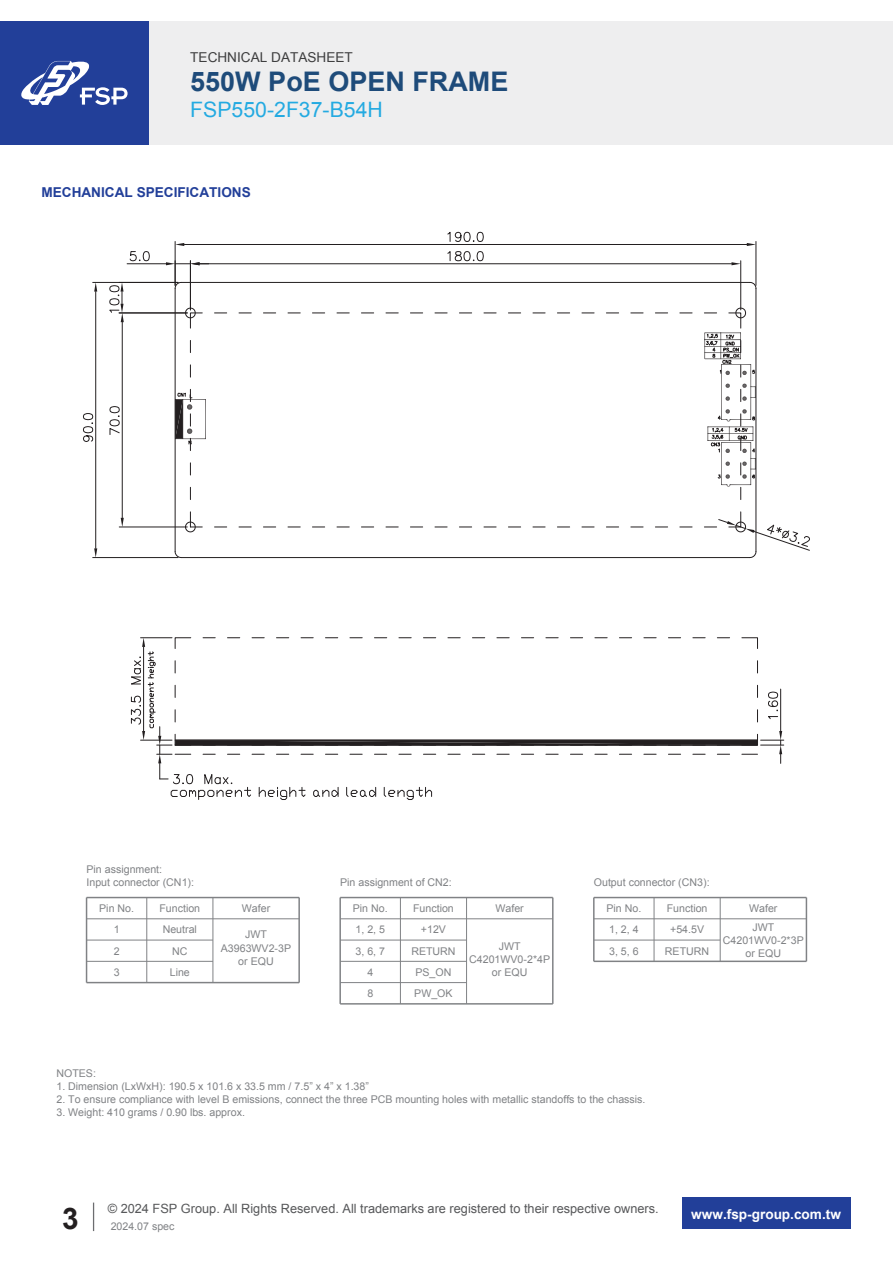
<style>
.page{position:relative;width:893px;height:1263px;background:#fff}
.page>*{position:absolute;margin:0;border:0;box-sizing:border-box;transform-origin:0 0}
.t1{font:700 29.7px "Arial";color:#231f20}
.t2{font:700 27px "Arial";color:#1e4b7a}
.t3{font:21.3px "Arial";color:#24aae1}
.t4{font:700 13.65px "Arial";color:#223f99}
.t5{font:700 13.65px "Arial";color:#fff}
.t6{font:13.65px "Arial";color:#3e3e3f}
.t7{font:12.75px "Arial";color:#57585a}
.t8{font:10.65px/21.3px "Arial";color:#808285;text-align:center}
</style>
<div class="page">
<svg style="left:93px;top:1202px;width:1px;height:29px"></svg>
<div style="left:682px;top:1197px;width:168px;height:32px;background:#223f99"></div>
<div style="left:0;top:21px;width:893px;height:124px;background:#eeeeef"></div>
<div style="left:0;top:21px;width:149px;height:124px;background:#223f99"></div>
<svg style="left:21px;top:61px;width:107px;height:44px"></svg>
<hr style="left:87px;top:961px;width:126px;height:1px;background:#808285">
<hr style="left:146px;top:897px;width:1px;height:85px;background:#808285">
<hr style="left:212px;top:897px;width:1px;height:85px;background:#808285">
<hr style="left:298px;top:897px;width:2px;height:85px;background:#808285">
<hr style="left:86px;top:897px;width:1px;height:85px;background:#808285">
<hr style="left:87px;top:940px;width:126px;height:1px;background:#808285">
<hr style="left:87px;top:918px;width:212px;height:1px;background:#808285">
<hr style="left:87px;top:897px;width:212px;height:1px;background:#808285">
<hr style="left:87px;top:982px;width:212px;height:1px;background:#808285">
<hr style="left:654px;top:897px;width:1px;height:64px;background:#808285">
<hr style="left:720px;top:897px;width:1px;height:64px;background:#808285">
<hr style="left:806px;top:897px;width:1px;height:64px;background:#808285">
<hr style="left:593px;top:897px;width:2px;height:64px;background:#808285">
<hr style="left:594px;top:940px;width:126px;height:1px;background:#808285">
<hr style="left:594px;top:918px;width:212px;height:1px;background:#808285">
<hr style="left:594px;top:897px;width:212px;height:1px;background:#808285">
<hr style="left:594px;top:960px;width:212px;height:2px;background:#808285">
<hr style="left:400px;top:897px;width:1px;height:107px;background:#808285">
<hr style="left:466px;top:897px;width:1px;height:107px;background:#808285">
<hr style="left:552px;top:897px;width:2px;height:107px;background:#808285">
<hr style="left:339px;top:897px;width:2px;height:107px;background:#808285">
<hr style="left:340px;top:940px;width:127px;height:1px;background:#808285">
<hr style="left:340px;top:961px;width:127px;height:1px;background:#808285">
<hr style="left:340px;top:982px;width:127px;height:1px;background:#808285">
<hr style="left:340px;top:918px;width:213px;height:1px;background:#808285">
<hr style="left:340px;top:897px;width:213px;height:1px;background:#808285">
<hr style="left:340px;top:1003px;width:213px;height:1px;background:#808285">
<hr style="left:175px;top:288px;width:1px;height:263px;background:#231f20">
<hr style="left:181px;top:557px;width:569px;height:1px;background:#231f20">
<hr style="left:756px;top:288px;width:1px;height:263px;background:#231f20">
<hr style="left:181px;top:282px;width:569px;height:1px;background:#231f20">
<svg style="left:174px;top:551px;width:7px;height:7px"></svg>
<svg style="left:750px;top:282px;width:7px;height:7px"></svg>
<svg style="left:190px;top:487px;width:1px;height:13px"></svg>
<svg style="left:190px;top:463px;width:1px;height:12px"></svg>
<svg style="left:190px;top:365px;width:1px;height:12px"></svg>
<svg style="left:190px;top:340px;width:1px;height:13px"></svg>
<svg style="left:215px;top:313px;width:12px;height:1px"></svg>
<svg style="left:239px;top:313px;width:12px;height:1px"></svg>
<svg style="left:263px;top:313px;width:13px;height:1px"></svg>
<svg style="left:288px;top:313px;width:12px;height:1px"></svg>
<svg style="left:312px;top:313px;width:13px;height:1px"></svg>
<svg style="left:337px;top:313px;width:12px;height:1px"></svg>
<svg style="left:361px;top:313px;width:13px;height:1px"></svg>
<svg style="left:386px;top:313px;width:12px;height:1px"></svg>
<svg style="left:410px;top:313px;width:13px;height:1px"></svg>
<svg style="left:435px;top:313px;width:12px;height:1px"></svg>
<svg style="left:459px;top:313px;width:13px;height:1px"></svg>
<svg style="left:484px;top:313px;width:12px;height:1px"></svg>
<svg style="left:508px;top:313px;width:13px;height:1px"></svg>
<svg style="left:533px;top:313px;width:12px;height:1px"></svg>
<svg style="left:557px;top:313px;width:13px;height:1px"></svg>
<svg style="left:582px;top:313px;width:12px;height:1px"></svg>
<svg style="left:606px;top:313px;width:13px;height:1px"></svg>
<svg style="left:631px;top:313px;width:12px;height:1px"></svg>
<svg style="left:655px;top:313px;width:13px;height:1px"></svg>
<svg style="left:680px;top:313px;width:12px;height:1px"></svg>
<svg style="left:680px;top:527px;width:12px;height:1px"></svg>
<svg style="left:655px;top:527px;width:13px;height:1px"></svg>
<svg style="left:631px;top:527px;width:12px;height:1px"></svg>
<svg style="left:606px;top:527px;width:13px;height:1px"></svg>
<svg style="left:582px;top:527px;width:12px;height:1px"></svg>
<svg style="left:557px;top:527px;width:13px;height:1px"></svg>
<svg style="left:533px;top:527px;width:12px;height:1px"></svg>
<svg style="left:508px;top:527px;width:13px;height:1px"></svg>
<svg style="left:484px;top:527px;width:12px;height:1px"></svg>
<svg style="left:459px;top:527px;width:13px;height:1px"></svg>
<svg style="left:435px;top:527px;width:12px;height:1px"></svg>
<svg style="left:410px;top:527px;width:13px;height:1px"></svg>
<svg style="left:386px;top:527px;width:12px;height:1px"></svg>
<svg style="left:361px;top:527px;width:13px;height:1px"></svg>
<svg style="left:337px;top:527px;width:12px;height:1px"></svg>
<svg style="left:312px;top:527px;width:13px;height:1px"></svg>
<svg style="left:288px;top:527px;width:12px;height:1px"></svg>
<svg style="left:263px;top:527px;width:13px;height:1px"></svg>
<svg style="left:239px;top:527px;width:12px;height:1px"></svg>
<svg style="left:215px;top:527px;width:12px;height:1px"></svg>
<hr style="left:756px;top:241px;width:1px;height:44px;background:#231f20">
<hr style="left:175px;top:241px;width:1px;height:44px;background:#231f20">
<hr style="left:184px;top:244px;width:563px;height:1px;background:#231f20">
<svg style="left:747px;top:243px;width:9px;height:3px"></svg>
<svg style="left:175px;top:243px;width:9px;height:3px"></svg>
<svg style="left:447px;top:231px;width:37px;height:11px"></svg>
<hr style="left:93px;top:282px;width:85px;height:1px;background:#231f20">
<hr style="left:93px;top:557px;width:85px;height:1px;background:#231f20">
<hr style="left:95px;top:292px;width:1px;height:256px;background:#231f20">
<svg style="left:94px;top:282px;width:3px;height:10px"></svg>
<svg style="left:94px;top:548px;width:3px;height:9px"></svg>
<svg style="left:83px;top:413px;width:10px;height:29px"></svg>
<hr style="left:127px;top:263px;width:39px;height:1px;background:#231f20">
<svg style="left:129px;top:251px;width:21px;height:10px"></svg>
<hr style="left:190px;top:261px;width:1px;height:49px;background:#231f20">
<hr style="left:740px;top:261px;width:1px;height:49px;background:#231f20">
<hr style="left:200px;top:263px;width:531px;height:1px;background:#231f20">
<svg style="left:166px;top:261px;width:43px;height:28px"></svg>
<svg style="left:731px;top:262px;width:10px;height:3px"></svg>
<svg style="left:447px;top:251px;width:37px;height:10px"></svg>
<hr style="left:119px;top:313px;width:68px;height:1px;background:#231f20">
<hr style="left:119px;top:527px;width:68px;height:1px;background:#231f20">
<hr style="left:122px;top:322px;width:1px;height:196px;background:#231f20">
<svg style="left:108px;top:282px;width:16px;height:40px"></svg>
<svg style="left:121px;top:518px;width:3px;height:9px"></svg>
<svg style="left:109px;top:406px;width:11px;height:29px"></svg>
<svg style="left:175px;top:389px;width:31px;height:62px"></svg>
<svg style="left:704px;top:307px;width:52px;height:193px"></svg>
<svg style="left:185px;top:512px;width:17px;height:21px"></svg>
<svg style="left:185px;top:307px;width:18px;height:22px"></svg>
<svg style="left:704px;top:511px;width:106px;height:47px"></svg>
<svg style="left:130px;top:637px;width:654px;height:163px"></svg>
<p class="t6" style="left:190px;top:48px;width:164px">TECHNICAL DATASHEET</p>
<h2 class="t2" style="left:190px;top:64px;width:320px">550W PoE OPEN FRAME</h2>
<h3 class="t3" style="left:190px;top:95px;width:194px">FSP550-2F37-B54H</h3>
<p class="t4" style="left:41px;top:183px;width:211px">MECHANICAL SPECIFICATIONS</p>
<p class="t8" style="left:87px;top:863px;width:109px;line-height:12.8px;text-align:left">Pin assignment:<br>Input connector (CN1):</p>
<p class="t8" style="left:99px;top:898px;width:36px">Pin No.<br>1<br>2<br>3</p>
<p class="t8" style="left:159px;top:898px;width:42px">Function<br>Neutral<br>NC<br>Line</p>
<p class="t8" style="left:242px;top:898px;width:30px">Wafer</p>
<p class="t8" style="left:221px;top:926px;width:72px;line-height:14.9px">JWT<br>A3963WV2-3P</p>
<p class="t8" style="left:238px;top:951px;width:37px">or EQU</p>
<p class="t8" style="left:340px;top:871px;width:113px">Pin assignment of CN2:</p>
<p class="t8" style="left:353px;top:898px;width:36px">Pin No.<br>1, 2, 5<br>3, 6, 7<br>4<br>8</p>
<p class="t8" style="left:411px;top:898px;width:46px">Function +12V<br>RETURN<br>PS_ON<br>PW_OK</p>
<p class="t8" style="left:495px;top:898px;width:30px">Wafer</p>
<p class="t8" style="left:469px;top:940px;width:82px;line-height:12.8px">JWT<br>C4201WV0-2*4P or EQU</p>
<p class="t8" style="left:594px;top:871px;width:117px">Output connector (CN3):</p>
<p class="t8" style="left:606px;top:898px;width:36px;text-align:left">Pin No.<br>1, 2, 4<br>3, 5, 6</p>
<p class="t8" style="left:665px;top:898px;width:46px">Function +54.5V<br>RETURN</p>
<p class="t8" style="left:749px;top:899px;width:30px;line-height:19.2px">Wafer<br>JWT</p>
<p class="t8" style="left:723px;top:934px;width:82px;line-height:12.8px">C4201WV0-2*3P or EQU</p>
<p class="t8" style="left:56px;top:1063px;width:41px">NOTES:</p>
<p class="t8" style="left:56px;top:1076px;width:314px">1. Dimension (LxWxH): 190.5 x 101.6 x 33.5 mm / 7.5” x 4” x 1.38”</p>
<p class="t8" style="left:56px;top:1089px;width:591px">2. To ensure compliance with level B emissions, connect the three PCB mounting holes with metallic standoffs to the chassis.</p>
<p class="t8" style="left:56px;top:1101px;width:190px">3. Weight: 410 grams / 0.90 lbs. approx.</p>
<p class="t7" style="left:108px;top:1200px;width:553px">© 2024 FSP Group. All Rights Reserved. All trademarks are registered to their respective owners.</p>
<p class="t8" style="left:111px;top:1216px;width:65px">2024.07 spec</p>
<h1 class="t1" style="left:62px;top:1199px;width:18px">3</h1>
<p class="t5" style="left:691px;top:1205px;width:151px">www.fsp-group.com.tw</p>
</div>
